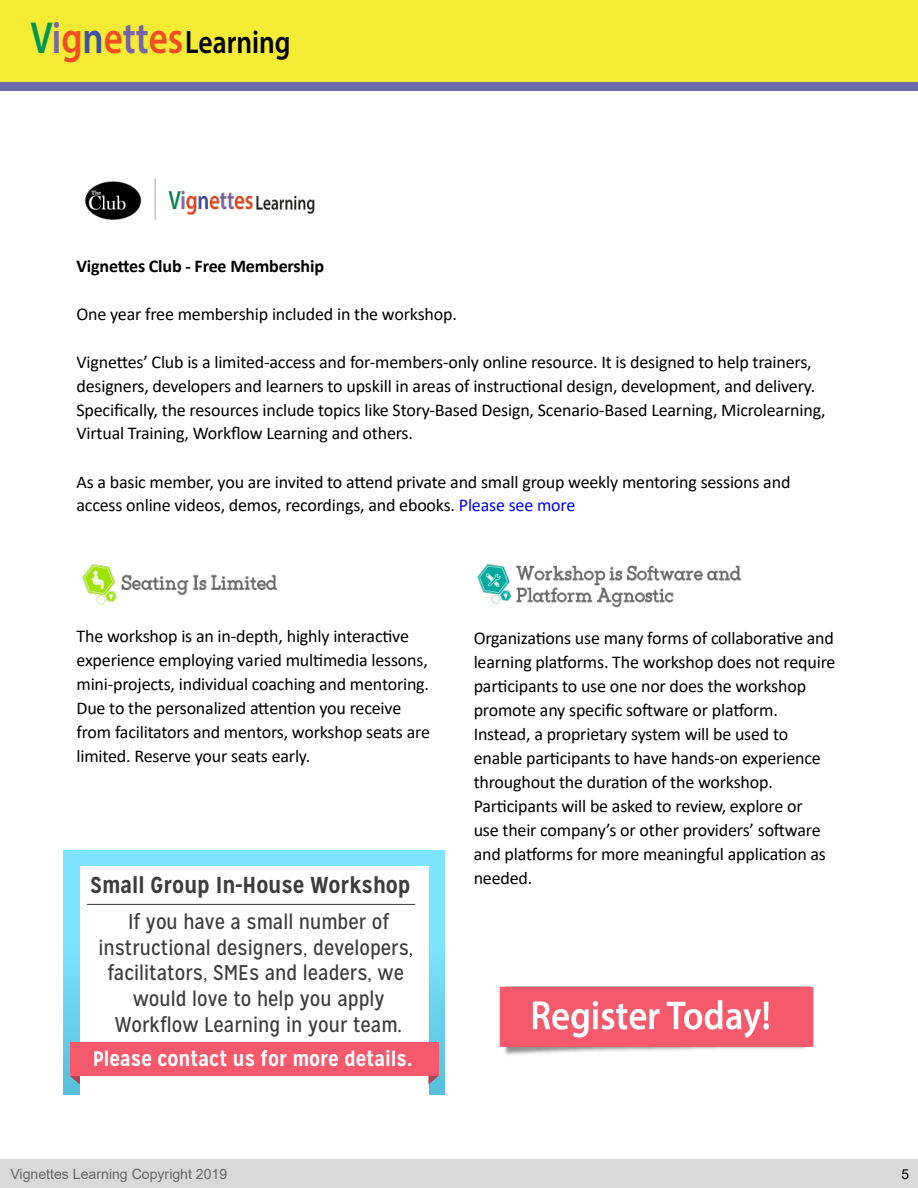
<style>
.page{position:relative;width:918px;height:1188px;background:#fff}
.page>*{position:absolute;margin:0;border:0;box-sizing:border-box;transform-origin:0 0}
.t1{font:600 32.55px "Myriad Pro";color:#000;scale:.84 1}
.t2{font:700 23.1px "Mission Gothic";color:#3d3d3d}
.t3{font:21.3px/25.7px "Mission Gothic";color:#3d3d3d;text-align:center}
.t4{font:700 21px "Mission Gothic";color:#fff}
.t5{font:18px/24px "Calibri";letter-spacing:-.01em;color:#000}
.t6{font:700 18px "Calibri";letter-spacing:-.01em;color:#000}
.t7{font:14.1px "Arial";color:#676565}
.t8{font:13.8px "Arial";color:#666}
.t9{font:13.8px "Arial";color:#000}
.s1{font-size:45px;color:#009654}
.s2{font-size:45px;color:#7764ac}
.s3{font-size:45px;color:#f04d23}
.s4{font-size:45px;color:#3b53a4}
.s5{color:#00f}
</style>
<div class="page">
<div style="left:0;top:0;width:918px;height:86px;background:#f3eb34"></div>
<div style="left:0;top:82px;width:918px;height:9px;background:#6b6aab"></div>
<div style="left:0;top:1160px;width:918px;height:28px;background:#d9d9d9"></div>
<img style="left:85px;top:178px;width:230px;height:42px">
<img style="left:477px;top:564px;width:265px;height:44px">
<img style="left:82px;top:564px;width:196px;height:41px">
<img style="left:499px;top:986px;width:315px;height:69px">
<svg style="left:64px;top:850px;width:381px;height:245px;background:#77ddf9"></svg>
<div style="left:80px;top:866px;width:348px;height:230px;background:#fff"></div>
<div style="left:70px;top:1042px;width:369px;height:34px;background:#f4596c"></div>
<svg style="left:70px;top:1076px;width:10px;height:9px"></svg>
<svg style="left:428px;top:1076px;width:10px;height:9px"></svg>
<hr style="left:87px;top:904px;width:328px;height:1px;background:#3a3a3a">
<h1 class="t1" style="left:31px;top:22px;width:311px"><span class="s1">V</span><span class="s2">i</span><span class="s3">g</span><span class="s4">n</span><span class="s3">e</span><span class="s2">tt</span><span class="s3">es</span>Learning</h1>
<p class="t6" style="left:76px;top:253px;width:249px">Vignettes Club - Free Membership</p>
<p class="t5" style="left:76px;top:301px;width:382px">One year free membership included in the workshop.</p>
<p class="t5" style="left:76px;top:349px;width:751px">Vignettes’ Club is a limited-access and for-members-only online resource. It is designed to help trainers, designers, developers and learners to upskill in areas of instructional design, development, and delivery.<br>Specifically, the resources include topics like Story-Based Design, Scenario-Based Learning, Microlearning, Virtual Training, Workflow Learning and others.</p>
<p class="t5" style="left:76px;top:469px;width:715px">As a basic member, you are invited to attend private and small group weekly mentoring sessions and access online videos, demos, recordings, and ebooks. <span class="s5">Please see more</span></p>
<p class="t5" style="left:76px;top:624px;width:355px">The workshop is an in-depth, highly interactive experience employing varied multimedia lessons, mini-projects, individual coaching and mentoring.<br>Due to the personalized attention you receive from facilitators and mentors, workshop seats are limited. Reserve your seats early.</p>
<p class="t2" style="left:91px;top:871px;width:321px">Small Group In-House Workshop</p>
<p class="t3" style="left:98px;top:909px;width:317px">If you have a small number of instructional designers, developers, facilitators, SMEs and leaders, we would love to help you apply<br>Workflow Learning in your team.</p>
<p class="t4" style="left:93px;top:1045px;width:321px">Please contact us for more details.</p>
<p class="t5" style="left:474px;top:625px;width:363px">Organizations use many forms of collaborative and learning platforms. The workshop does not require participants to use one nor does the workshop promote any specific software or platform.<br>Instead, a proprietary system will be used to enable participants to have hands-on experience throughout the duration of the workshop.<br>Participants will be asked to review, explore or<br>use their company’s or other providers’ software and platforms for more meaningful application as needed.</p>
<p class="t7" style="left:10px;top:1164px;width:218px">Vignettes Learning Copyright 2019</p>
<p class="t9" style="left:902px;top:1164px;width:9px">5</p>
<p class="t8" style="left:79px;top:1164px;width:144px">earning Copyright 2015</p>
</div>
